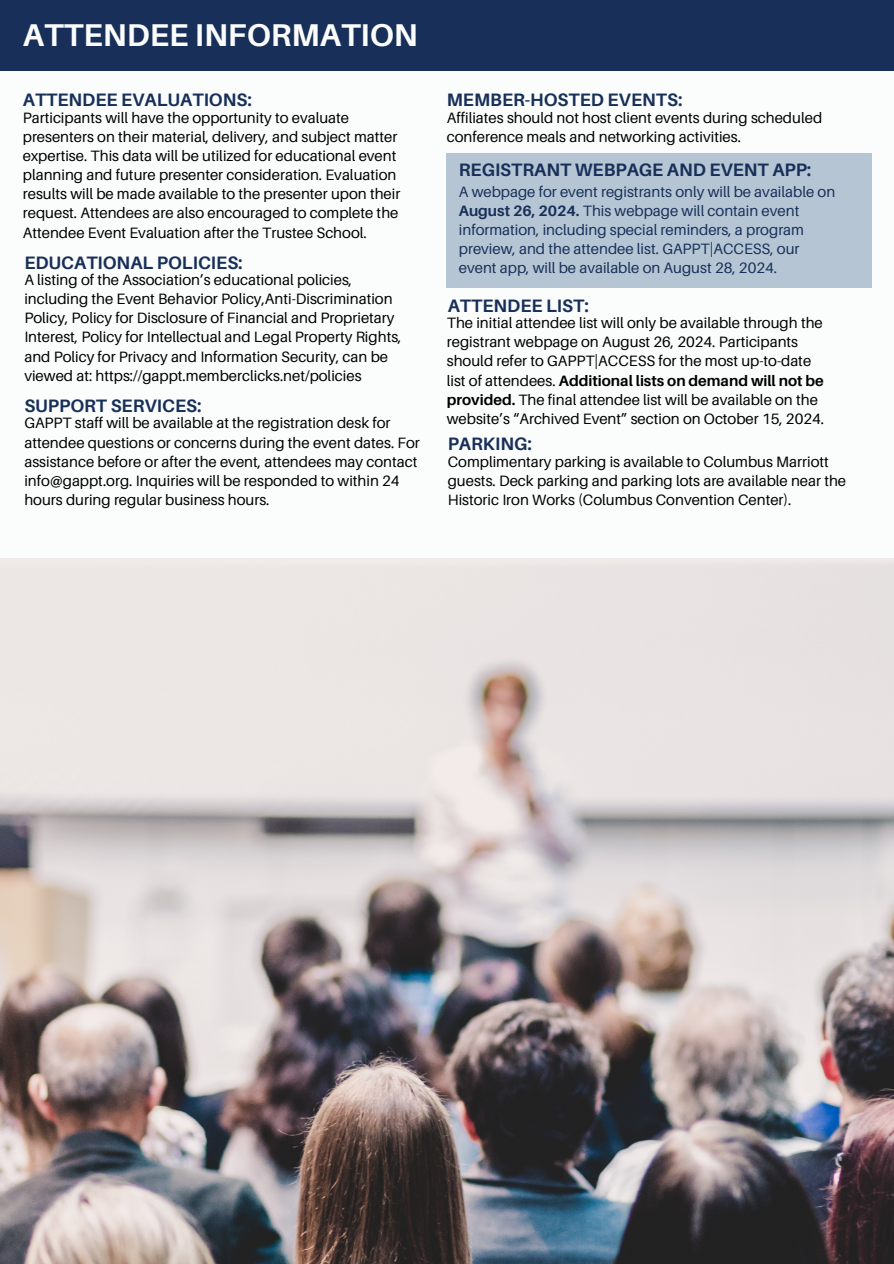
<style>
.page{position:relative;width:894px;height:1264px;background:#fff}
.page>*{position:absolute;margin:0;border:0;box-sizing:border-box;transform-origin:0 0}
.t1{font:700 31.5px "Aileron";color:#fbfcfc}
.t2{font:700 18px "Aileron";color:#183059}
.t3{font:15px/19.2px "Aileron";color:#000}
.t4{font:15px/19.2px "Aileron";color:#183059}
.s1{font-weight:700}
</style>
<div class="page">
<div style="left:0;top:0;width:893px;height:1263px;background:#fbfcfc"></div>
<div style="left:0;top:0;width:893px;height:71px;background:#183059"></div>
<div style="left:446px;top:153px;width:425px;height:135px;background:#b5c5d4"></div>
<img style="left:0;top:558px;width:893px;height:705px">
<h1 class="t1" style="left:23px;top:16px;width:396px">ATTENDEE INFORMATION</h1>
<p class="t2" style="left:23px;top:89px;width:230px">ATTENDEE EVALUATIONS:</p>
<p class="t2" style="left:446px;top:89px;width:237px">MEMBER-HOSTED EVENTS:</p>
<p class="t3" style="left:23px;top:108px;width:379px">Participants will have the opportunity to evaluate presenters on their material, delivery, and subject matter expertise. This data will be utilized for educational event planning and future presenter consideration. Evaluation results will be made available to the presenter upon their request. Attendees are also encouraged to complete the Attendee Event Evaluation after the Trustee School.</p>
<p class="t3" style="left:446px;top:108px;width:377px">Affiliates should not host client events during scheduled conference meals and networking activities.</p>
<p class="t2" style="left:458px;top:158px;width:354px">REGISTRANT WEBPAGE AND EVENT APP:</p>
<p class="t4" style="left:458px;top:182px;width:378px">A webpage for event registrants only will be available on <span class="s1">August 26, 2024.</span> This webpage will contain event information, including special reminders, a program preview, and the attendee list. GAPPT|ACCESS, our event app, will be available on August 28, 2024.</p>
<p class="t2" style="left:24px;top:251px;width:220px">EDUCATIONAL POLICIES:</p>
<p class="t3" style="left:24px;top:270px;width:378px">A listing of the Association’s educational policies, including the Event Behavior Policy,Anti-Discrimination Policy, Policy for Disclosure of Financial and Proprietary Interest, Policy for Intellectual and Legal Property Rights, and Policy for Privacy and Information Security, can be viewed at: https://gappt.memberclicks.net/policies</p>
<p class="t2" style="left:447px;top:294px;width:142px">ATTENDEE LIST:</p>
<p class="t3" style="left:446px;top:313px;width:378px">The initial attendee list will only be available through the registrant webpage on August 26, 2024. Participants should refer to GAPPT|ACCESS for the most up-to-date list of attendees. <span class="s1">Additional lists on demand will not be provided.</span> The final attendee list will be available on the website’s “Archived Event” section on October 15, 2024.</p>
<p class="t2" style="left:24px;top:394px;width:179px">SUPPORT SERVICES:</p>
<p class="t3" style="left:24px;top:413px;width:397px">GAPPT staff will be available at the registration desk for attendee questions or concerns during the event dates. For assistance before or after the event, attendees may contact info@gappt.org. Inquiries will be responded to within 24 hours during regular business hours.</p>
<p class="t2" style="left:447px;top:433px;width:86px">PARKING:</p>
<p class="t3" style="left:447px;top:451px;width:400px">Complimentary parking is available to Columbus Marriott guests. Deck parking and parking lots are available near the<br>Historic Iron Works (Columbus Convention Center).</p>
</div>
